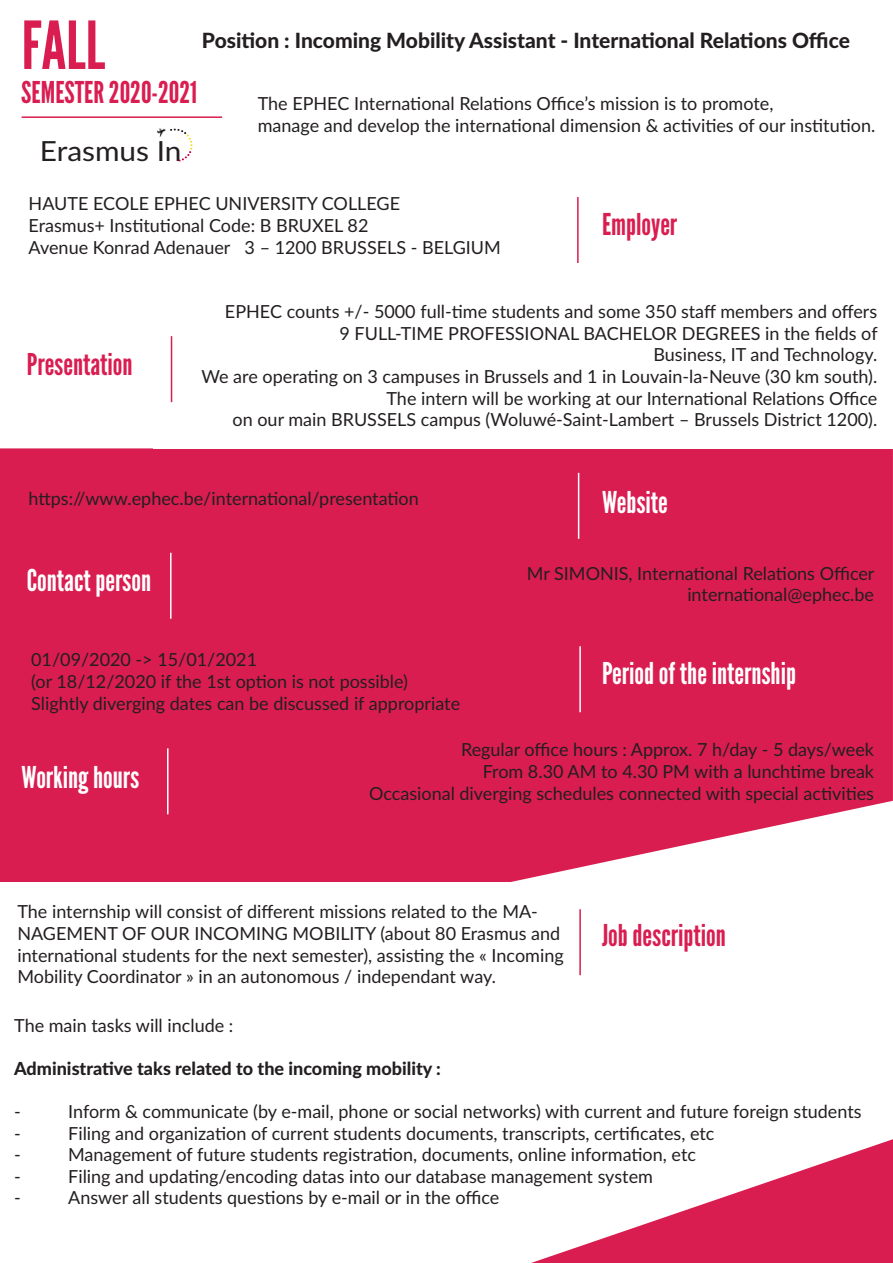
<style>
.page{position:relative;width:893px;height:1263px;background:#fff}
.page>*{position:absolute;margin:0;border:0;box-sizing:border-box;transform-origin:0 0}
.t1{font:66px "League Gothic";color:#d91d50}
.t2{font:30px "League Gothic";color:#fff}
.t3{font:30px "League Gothic";color:#d91d50}
.t4{font:27.75px "Lato";color:#231f20;scale:1.08 1}
.t5{font:800 21px "Lato";color:#231f20}
.t6{font:18px/21.6px "Lato";color:#231f20}
.t7{font:800 18px "Lato";color:#231f20}
</style>
<div class="page">
<svg style="left:0;top:448px;width:893px;height:528px;background:#dd3663"></svg>
<hr style="left:22px;top:116px;width:200px;height:2px;background:#d91d50">
<div style="left:0;top:882px;width:572px;height:122px;background:#fff"></div>
<hr style="left:577px;top:197px;width:2px;height:66px;background:#d91d50">
<hr style="left:578px;top:473px;width:1px;height:66px;background:#fff">
<hr style="left:170px;top:553px;width:2px;height:66px;background:#fff">
<hr style="left:167px;top:748px;width:2px;height:66px;background:#fff">
<hr style="left:579px;top:646px;width:2px;height:66px;background:#fff">
<hr style="left:579px;top:909px;width:2px;height:66px;background:#d91d50">
<hr style="left:171px;top:336px;width:1px;height:66px;background:#d91d50">
<svg style="left:531px;top:1139px;width:362px;height:124px"></svg>
<svg style="left:157px;top:128px;width:35px;height:33px"></svg>
<p class="t1" style="left:22px;top:8px;width:85px">FALL</p>
<p class="t3" style="left:21px;top:75px;width:177px">SEMESTER 2020-2021</p>
<p class="t5" style="left:202px;top:25px;width:649px">Position : Incoming Mobility Assistant - International Relations Office</p>
<p class="t6" style="left:258px;top:92px;width:517px">The EPHEC International Relations Office’s mission is to promote,</p>
<p class="t6" style="left:258px;top:114px;width:619px">manage and develop the international dimension &amp; activities of our institution.</p>
<p class="t4" style="left:40px;top:131px;width:133px">Erasmus In</p>
<p class="t6" style="left:29px;top:192px;width:373px">HAUTE ECOLE EPHEC UNIVERSITY COLLEGE</p>
<p class="t6" style="left:29px;top:214px;width:341px">Erasmus+ Institutional Code: B BRUXEL 82</p>
<p class="t6" style="left:29px;top:235px;width:474px">Avenue Konrad Adenauer 3 – 1200 BRUSSELS - BELGIUM</p>
<p class="t3" style="left:602px;top:208px;width:77px">Employer</p>
<p class="t3" style="left:27px;top:347px;width:107px">Presentation</p>
<p class="t6" style="left:225px;top:300px;width:654px">EPHEC counts +/- 5000 full-time students and some 350 staff members and offers</p>
<p class="t6" style="left:340px;top:322px;width:540px">9 FULL-TIME PROFESSIONAL BACHELOR DEGREES in the fields of</p>
<p class="t6" style="left:653px;top:343px;width:225px">Business, IT and Technology.</p>
<p class="t6" style="left:202px;top:365px;width:677px">We are operating on 3 campuses in Brussels and 1 in Louvain-la-Neuve (30 km south).</p>
<p class="t6" style="left:386px;top:387px;width:492px">The intern will be working at our International Relations Office</p>
<p class="t6" style="left:233px;top:408px;width:646px">on our main BRUSSELS campus (Woluwé-Saint-Lambert – Brussels District 1200).</p>
<p class="t6" style="left:29px;top:487px;width:392px">https://www.ephec.be/international/presentation</p>
<p class="t2" style="left:602px;top:486px;width:67px">Website</p>
<p class="t2" style="left:27px;top:563px;width:126px">Contact person</p>
<p class="t6" style="left:527px;top:561px;width:349px">Mr SIMONIS, International Relations Officer</p>
<p class="t6" style="left:687px;top:583px;width:188px">international@ephec.be</p>
<p class="t6" style="left:31px;top:648px;width:227px">01/09/2020 -&gt; 15/01/2021</p>
<p class="t6" style="left:31px;top:670px;width:378px">(or 18/12/2020 if the 1st option is not possible)</p>
<p class="t6" style="left:31px;top:691px;width:430px">Slightly diverging dates can be discussed if appropriate</p>
<p class="t2" style="left:602px;top:656px;width:196px">Period of the internship</p>
<p class="t2" style="left:22px;top:760px;width:119px">Working hours</p>
<p class="t6" style="left:461px;top:738px;width:415px">Regular office hours : Approx. 7 h/day - 5 days/week</p>
<p class="t6" style="left:483px;top:760px;width:393px">From 8.30 AM to 4.30 PM with a lunchtime break</p>
<p class="t6" style="left:369px;top:781px;width:506px">Occasional diverging schedules connected with special activities</p>
<p class="t6" style="left:17px;top:900px;width:548px">The internship will consist of different missions related to the MA-NAGEMENT OF OUR INCOMING MOBILITY (about 80 Erasmus and international students for the next semester), assisting the « Incoming Mobility Coordinator » in an autonomous / independant way.</p>
<p class="t6" style="left:14px;top:1013px;width:221px">The main tasks will include :</p>
<p class="t7" style="left:14px;top:1055px;width:428px">Administrative taks related to the incoming mobility :</p>
<p class="t6" style="left:14px;top:1100px;width:8px">-</p>
<p class="t6" style="left:68px;top:1100px;width:795px">Inform &amp; communicate (by e-mail, phone or social networks) with current and future foreign students</p>
<p class="t6" style="left:14px;top:1121px;width:8px">-</p>
<p class="t6" style="left:68px;top:1121px;width:648px">Filing and organization of current students documents, transcripts, certificates, etc</p>
<p class="t6" style="left:14px;top:1143px;width:8px">-</p>
<p class="t6" style="left:68px;top:1143px;width:629px">Management of future students registration, documents, online information, etc</p>
<p class="t6" style="left:14px;top:1164px;width:8px">-</p>
<p class="t6" style="left:68px;top:1164px;width:586px">Filing and updating/encoding datas into our database management system</p>
<p class="t6" style="left:14px;top:1186px;width:8px">-</p>
<p class="t6" style="left:68px;top:1186px;width:433px">Answer all students questions by e-mail or in the office</p>
<p class="t3" style="left:602px;top:918px;width:125px">Job description</p>
</div>
